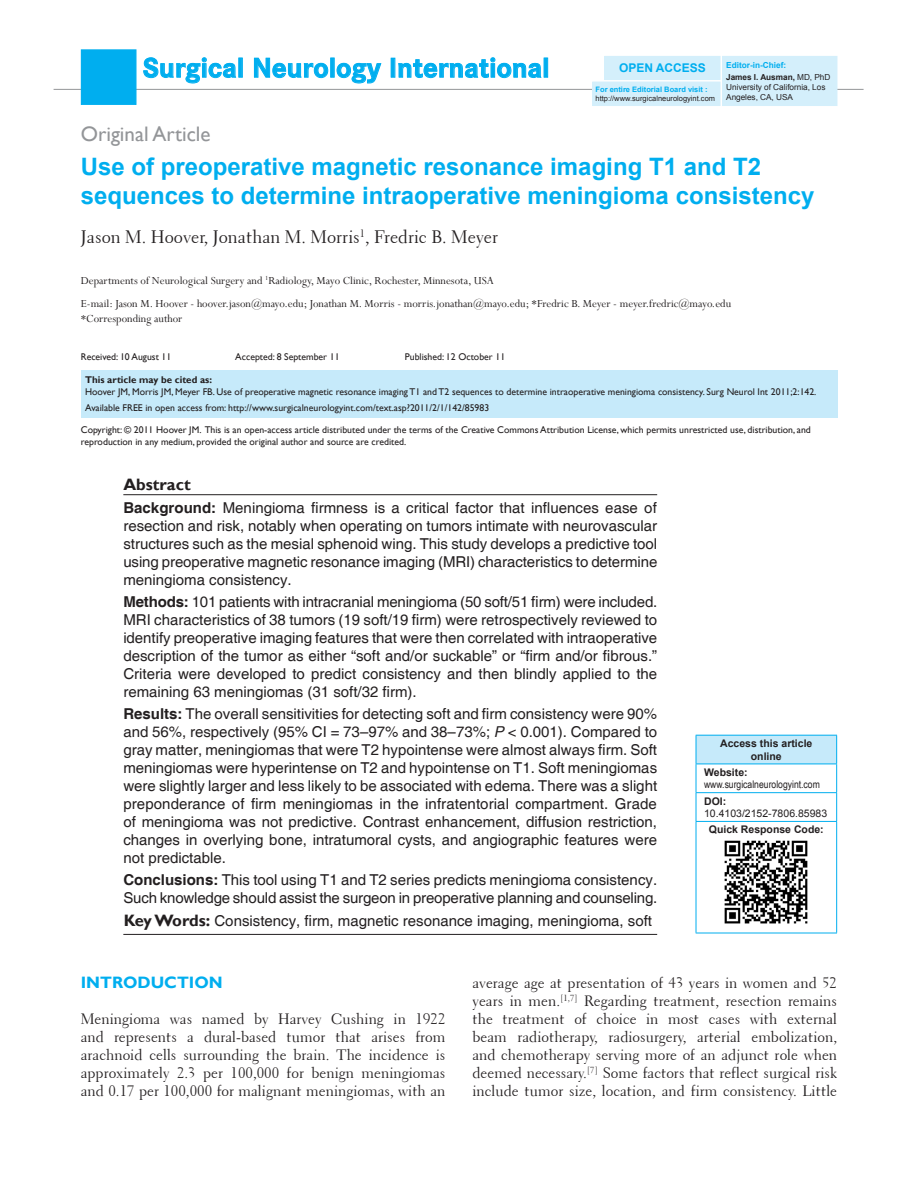
<style>
.page{position:relative;width:918px;height:1188px;background:#fff}
.page>*{position:absolute;margin:0;border:0;box-sizing:border-box;transform-origin:0 0}
.t1{font:700 27px "Corporate SBQ";color:#00aeef}
.Article_title{font:700 24px/28.8px "Arial";color:#00aeef}
.Article_Type{font:21px "Gill Sans";color:#939598}
.Author_name{font:18px "Transitional 521 BT Roman A";color:#231f20}
.t2{font:700 16.5px "Gill Sans";color:#00aeef}
.Abstract_Heading{font:700 16.5px "Gill Sans";color:#231f20}
.Abstract_text{font:15px/18px "Helvetica";color:#231f20;text-align:justify}
.TX{font:15px/18px "Transitional 521 BT Roman A";color:#231f20;text-align:justify}
.Keywords{font:15px "Helvetica";color:#231f20}
.E-mails{font:12px/15px "Perpetua";color:#231f20}
.Author_dept{font:12px "Perpetua";color:#231f20}
.t3{font:700 12px "Arial";color:#00aeef}
.t4{font:700 10.5px/12.6px "Arial";color:#231f20;text-align:center}
.t5{font:10.5px/12.6px "Arial Narrow";color:#231f20}
.t6{font:10.5px/12.6px "Arial";color:#231f20}
.Published{font:9.75px/11.7px "Gill Sans";color:#231f20}
.t7{font:8.25px/9.9px "Arial";letter-spacing:-.005em;color:#231f20}
.t8{font:700 8.25px/12px "Arial";color:#00aeef}
.t9{font:7.5px "Arial";color:#231f20}
.t10{font:700 7.5px "Arial";color:#00aeef}
.s1{color:#231f20}
.s2{font-weight:400;color:#231f20}
.s3{font-weight:700}
.s4{font-style:italic}
.s5{font-family:"Gill Sans";font-weight:700;font-size:16.5px}
.s6{font-family:"Arial";font-weight:700}
</style>
<div class="page">
<hr style="left:54px;top:89px;width:810px;height:1px;background:#939598">
<svg style="left:143px;top:57px;width:93px;height:27px"></svg>
<div style="left:239px;top:58px;width:4px;height:20px;border:1px solid #00aeef"></div>
<svg style="left:254px;top:58px;width:74px;height:20px"></svg>
<div style="left:330px;top:58px;width:5px;height:20px;border:1px solid #00aeef"></div>
<svg style="left:337px;top:63px;width:45px;height:21px"></svg>
<svg style="left:398px;top:57px;width:144px;height:33px"></svg>
<div style="left:544px;top:58px;width:4px;height:20px;border:1px solid #00aeef"></div>
<div style="left:81px;top:49px;width:56px;height:56px;background:#00aeef;border:1px solid #00aeef"></div>
<div style="left:723px;top:56px;width:114px;height:50px;background:#d4effb"></div>
<div style="left:605px;top:56px;width:115px;height:24px;background:#d4effb"></div>
<div style="left:593px;top:82px;width:127px;height:24px;background:#d4effb"></div>
<div style="left:81px;top:370px;width:757px;height:47px;background:#c6eafa"></div>
<div style="left:696px;top:735px;width:141px;height:29px;background:#c6eafa"></div>
<hr style="left:696px;top:735px;width:141px;height:1px;background:#00aeef">
<hr style="left:696px;top:764px;width:141px;height:1px;background:#00aeef">
<hr style="left:696px;top:792px;width:141px;height:1px;background:#00aeef">
<svg style="left:696px;top:736px;width:1px;height:85px"></svg>
<svg style="left:836px;top:736px;width:1px;height:85px"></svg>
<hr style="left:696px;top:821px;width:141px;height:1px;background:#00aeef">
<hr style="left:696px;top:822px;width:1px;height:111px;background:#00aeef">
<hr style="left:836px;top:822px;width:1px;height:111px;background:#00aeef">
<hr style="left:696px;top:933px;width:141px;height:1px;background:#00aeef">
<img style="left:724px;top:840px;width:84px;height:84px">
<hr style="left:123px;top:494px;width:534px;height:1px;background:#231f20">
<hr style="left:123px;top:934px;width:534px;height:1px;background:#231f20">
<h1 class="t1" style="left:143px;top:51px;width:408px">Surgical Neurology International</h1>
<p class="t8" style="left:726px;top:60px;width:106px">Editor-in-Chief:<br><span class="s1">James I. Ausman,</span> <span class="s2">MD, PhD</span></p>
<p class="t7" style="left:726px;top:82px;width:101px">University of California, Los<br>Angeles, CA, USA</p>
<p class="t3" style="left:619px;top:60px;width:88px">OPEN ACCESS</p>
<p class="t10" style="left:596px;top:84px;width:114px">For entire Editorial Board visit :</p>
<p class="t9" style="left:596px;top:93px;width:121px">http://www.surgicalneurologyint.com</p>
<p class="Article_Type" style="left:81px;top:122px;width:131px">Original Article</p>
<p class="Article_title" style="left:81px;top:153px;width:735px">Use of preoperative magnetic resonance imaging T1 and T2 sequences to determine intraoperative meningioma consistency</p>
<p class="Author_name" style="left:81px;top:226px;width:419px">Jason M. Hoover, Jonathan M. Morris<sup>1</sup>, Fredric B. Meyer</p>
<p class="Author_dept" style="left:81px;top:273px;width:415px">Departments of Neurological Surgery and <sup>1</sup>Radiology, Mayo Clinic, Rochester, Minnesota, USA</p>
<p class="E-mails" style="left:81px;top:296px;width:652px">E-mail: Jason M. Hoover - hoover.jason@mayo.edu; Jonathan M. Morris - morris.jonathan@mayo.edu; *Fredric B. Meyer - meyer.fredric@mayo.edu *Corresponding author</p>
<p class="Published" style="left:81px;top:351px;width:92px">Received: 10 August 11</p>
<p class="Published" style="left:235px;top:351px;width:106px">Accepted: 8 September 11</p>
<p class="Published" style="left:405px;top:351px;width:102px">Published: 12 October 11</p>
<p class="Published" style="left:85px;top:374px;width:733px"><span class="s3">This article may be cited as:<br></span>Hoover JM, Morris JM, Meyer FB. Use of preoperative magnetic resonance imaging T1 and T2 sequences to determine intraoperative meningioma consistency. Surg Neurol Int 2011;2:142.</p>
<p class="Published" style="left:85px;top:402px;width:406px">Available FREE in open access from: http://www.surgicalneurologyint.com/text.asp?2011/2/1/142/85983</p>
<p class="Published" style="left:81px;top:424px;width:732px">Copyright: © 2011 Hoover JM. This is an open-access article distributed under the terms of the Creative Commons Attribution License, which permits unrestricted use, distribution, and reproduction in any medium, provided the original author and source are credited.</p>
<p class="Abstract_Heading" style="left:123px;top:475px;width:69px">Abstract</p>
<p class="Abstract_text" style="left:123px;top:499px;width:536px"><span class="s3">Background:</span> Meningioma firmness is a critical factor that influences ease of resection and risk, notably when operating on tumors intimate with neurovascular structures such as the mesial sphenoid wing. This study develops a predictive tool using preoperative magnetic resonance imaging (MRI) characteristics to determine meningioma consistency.</p>
<p class="Abstract_text" style="left:123px;top:593px;width:536px"><span class="s3">Methods:</span> 101 patients with intracranial meningioma (50 soft/51 firm) were included.<br>MRI characteristics of 38 tumors (19 soft/19 firm) were retrospectively reviewed to identify preoperative imaging features that were then correlated with intraoperative description of the tumor as either “soft and/or suckable” or “firm and/or fibrous.” Criteria were developed to predict consistency and then blindly applied to the remaining 63 meningiomas (31 soft/32 firm).</p>
<p class="Abstract_text" style="left:123px;top:705px;width:535px"><span class="s3">Results:</span> The overall sensitivities for detecting soft and firm consistency were 90% and 56%, respectively (95% CI = 73–97% and 38–73%; <span class="s4">P</span> &lt; 0.001). Compared to gray matter, meningiomas that were T2 hypointense were almost always firm. Soft meningiomas were hyperintense on T2 and hypointense on T1. Soft meningiomas were slightly larger and less likely to be associated with edema. There was a slight preponderance of firm meningiomas in the infratentorial compartment. Grade of meningioma was not predictive. Contrast enhancement, diffusion restriction, changes in overlying bone, intratumoral cysts, and angiographic features were not predictable.</p>
<p class="Abstract_text" style="left:123px;top:872px;width:536px"><span class="s3">Conclusions:</span> This tool using T1 and T2 series predicts meningioma consistency.<br>Such knowledge should assist the surgeon in preoperative planning and counseling.</p>
<p class="Keywords" style="left:124px;top:912px;width:530px"><span class="s5">Key Words:</span> Consistency, firm, magnetic resonance imaging, meningioma, soft</p>
<p class="t4" style="left:720px;top:737px;width:94px">Access this article online</p>
<p class="t5" style="left:704px;top:765px;width:117px"><span class="s6">Website: </span>www.surgicalneurologyint.com</p>
<p class="t6" style="left:704px;top:795px;width:125px"><span class="s3">DOI:<br></span>10.4103/2152-7806.85983</p>
<p class="t4" style="left:709px;top:824px;width:116px">Quick Response Code:</p>
<h1 class="t2" style="left:81px;top:972px;width:143px">INTRODUCTION</h1>
<p class="TX" style="left:81px;top:1010px;width:366px">Meningioma was named by Harvey Cushing in 1922 and represents a dural-based tumor that arises from arachnoid cells surrounding the brain. The incidence is approximately 2.3 per 100,000 for benign meningiomas and 0.17 per 100,000 for malignant meningiomas, with an</p>
<p class="TX" style="left:472px;top:974px;width:366px">average age at presentation of 43 years in women and 52 years in men.<sup>[1,7]</sup> Regarding treatment, resection remains the treatment of choice in most cases with external beam radiotherapy, radiosurgery, arterial embolization, and chemotherapy serving more of an adjunct role when deemed necessary.<sup>[7]</sup> Some factors that reflect surgical risk include tumor size, location, and firm consistency. Little</p>
</div>
